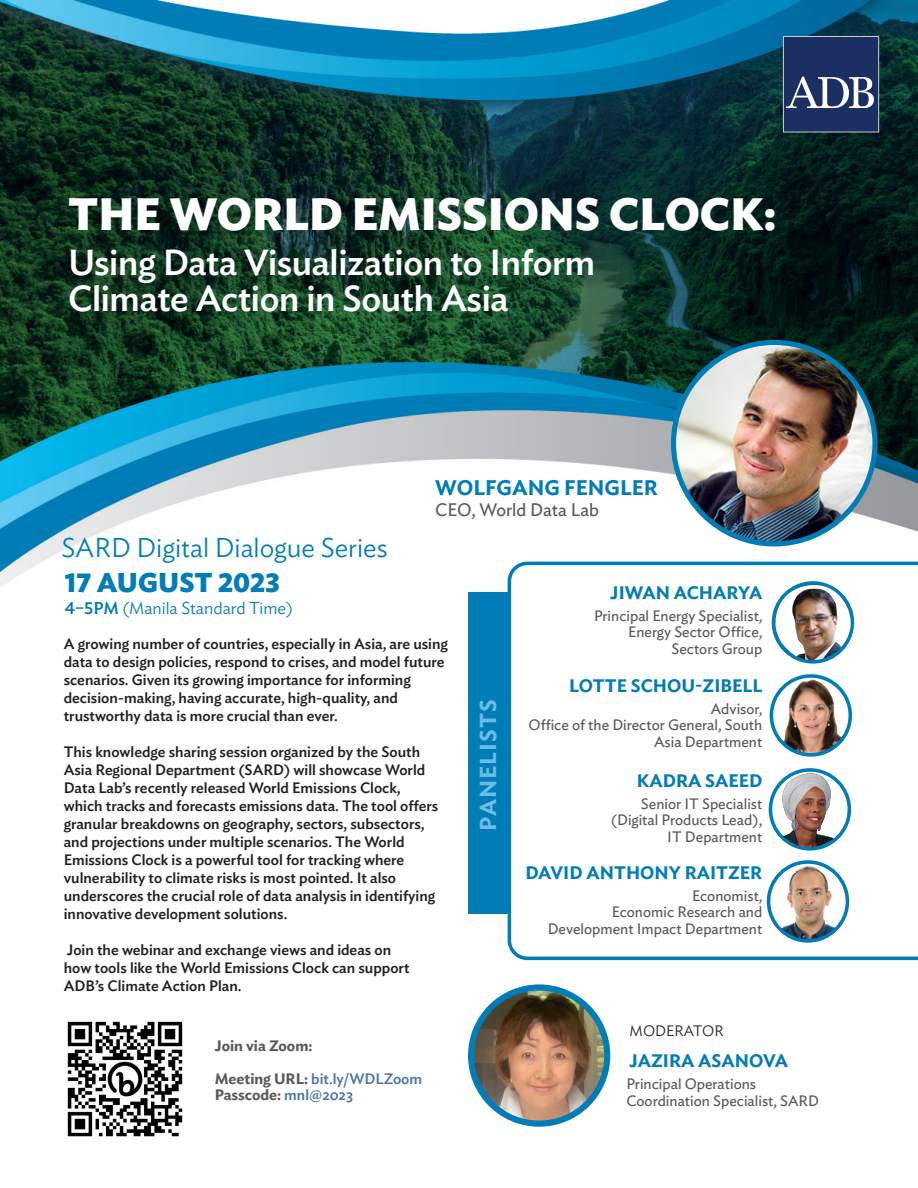
<style>
.page{position:relative;width:918px;height:1188px;background:#fff}
.page>*{position:absolute;margin:0;border:0;box-sizing:border-box;transform-origin:0 0}
.t1{font:700 45px "Ideal Sans";color:#fff}
.t2{font:500 36px/36px "Ideal Sans";letter-spacing:-.01em;color:#fff}
.t3{font:300 27px "Ideal Sans";color:#007cb6}
.t4{font:700 27px "Ideal Sans";color:#007cb6}
.t5{font:600 22.95px "Ideal Sans";letter-spacing:.05em;color:#6bbde5}
.t6{font:600 21px "Ideal Sans";color:#007cb6}
.t7{font:600 18px "Ideal Sans";color:#007cb6}
.t8{font:18px "Ideal Sans";color:#57585a}
.t9{font:300 17.1px "Ideal Sans";color:#007cb6}
.t10{font:500 15px/18px "Ideal Sans";color:#231f20}
.t11{font:15px/16.5px "Ideal Sans";color:#57585a;text-align:right}
.t12{font:600 15px "Ideal Sans";color:#57585a}
.t13{font:500 15px "Ideal Sans";color:#4d72ac}
.t14{font:300 15px "Ideal Sans";color:#231f20}
.s1{font-weight:500}
.s2{font-weight:600;color:#57585a}
.s3{font-weight:500;color:#4d72ac}
</style>
<div class="page">
<img style="left:0;top:0;width:918px;height:587px">
<svg style="left:506px;top:560px;width:412px;height:401px"></svg>
<svg style="left:783px;top:36px;width:96px;height:96px;background:#384975"></svg>
<img style="left:771px;top:676px;width:79px;height:79px;border-radius:39px">
<div style="left:770px;top:674px;width:82px;height:83px;border:4px solid #007cb6;border-radius:50%"></div>
<svg style="left:770px;top:770px;width:79px;height:79px"></svg>
<div style="left:769px;top:768px;width:82px;height:83px;border:4px solid #007cb6;border-radius:50%"></div>
<div style="left:468px;top:592px;width:40px;height:322px;background:#007cb6"></div>
<img style="left:471px;top:987px;width:136px;height:137px;border-radius:68px">
<div style="left:468px;top:984px;width:142px;height:143px;border:6px solid #007cb6;border-radius:50%"></div>
<div style="left:772px;top:581px;width:82px;height:83px;border:4px solid #007cb6;border-radius:50%"></div>
<img style="left:774px;top:581px;width:78px;height:76px">
<img style="left:673px;top:344px;width:200px;height:200px">
<div style="left:671px;top:340px;width:207px;height:206px;border:5px solid #007cb6;border-radius:50%"></div>
<img style="left:67px;top:1021px;width:116px;height:116px">
<img style="left:769px;top:862px;width:78px;height:79px">
<div style="left:767px;top:860px;width:82px;height:83px;border:4px solid #007cb6;border-radius:50%"></div>
<img style="left:782px;top:773px;width:52px;height:75px">
<p class="t1" style="left:68px;top:179px;width:710px">THE WORLD EMISSIONS CLOCK:</p>
<p class="t2" style="left:68px;top:242px;width:529px">Using Data Visualization to Inform<br>Climate Action in South Asia</p>
<p class="t3" style="left:62px;top:527px;width:328px">SARD Digital Dialogue Series</p>
<p class="t6" style="left:435px;top:471px;width:224px">WOLFGANG FENGLER</p>
<p class="t8" style="left:435px;top:496px;width:165px">CEO, World Data Lab</p>
<p class="t4" style="left:65px;top:561px;width:216px">17 AUGUST 2023</p>
<p class="t9" style="left:65px;top:595px;width:229px"><span class="s1">4–5PM</span> (Manila Standard Time)</p>
<p class="t10" style="left:64px;top:634px;width:386px">A growing number of countries, especially in Asia, are using data to design policies, respond to crises, and model future scenarios. Given its growing importance for informing decision-making, having accurate, high-quality, and trustworthy data is more crucial than ever.</p>
<p class="t10" style="left:64px;top:742px;width:376px">This knowledge sharing session organized by the South Asia Regional Department (SARD) will showcase World Data Lab’s recently released World Emissions Clock, which tracks and forecasts emissions data. The tool offers granular breakdowns on geography, sectors, subsectors, and projections under multiple scenarios. The World Emissions Clock is a powerful tool for tracking where vulnerability to climate risks is most pointed. It also underscores the crucial role of data analysis in identifying innovative development solutions.</p>
<p class="t10" style="left:64px;top:940px;width:347px">Join the webinar and exchange views and ideas on how tools like the World Emissions Clock can support<br>ADB’s Climate Action Plan.</p>
<p class="t12" style="left:215px;top:1034px;width:99px">Join via Zoom:</p>
<p class="t13" style="left:215px;top:1067px;width:209px"><span class="s2">Meeting URL:</span> bit.ly/WDLZoom</p>
<p class="t12" style="left:215px;top:1083px;width:140px">Passcode: <span class="s3">mnl@2023</span></p>
<p class="t5" style="left:470px;top:831px;width:133px;rotate:-90deg">PANELISTS</p>
<p class="t7" style="left:610px;top:579px;width:154px">JIWAN ACHARYA</p>
<p class="t11" style="left:594px;top:606px;width:170px">Principal Energy Specialist,<br>Energy Sector Office,<br>Sectors Group</p>
<p class="t7" style="left:569px;top:672px;width:195px">LOTTE SCHOU-ZIBELL</p>
<p class="t11" style="left:529px;top:699px;width:235px">Advisor,<br>Office of the Director General, South<br>Asia Department</p>
<p class="t7" style="left:637px;top:767px;width:127px">KADRA SAEED</p>
<p class="t11" style="left:611px;top:794px;width:153px">Senior IT Specialist (Digital Products Lead),<br>IT Department</p>
<p class="t7" style="left:525px;top:859px;width:238px">DAVID ANTHONY RAITZER</p>
<p class="t11" style="left:692px;top:886px;width:72px">Economist,</p>
<p class="t11" style="left:548px;top:903px;width:216px">Economic Research and<br>Development Impact Department</p>
<p class="t14" style="left:630px;top:1019px;width:96px">MODERATOR</p>
<p class="t7" style="left:630px;top:1047px;width:160px">JAZIRA ASANOVA</p>
<p class="t11" style="left:626px;top:1074px;width:194px;text-align:left">Principal Operations<br>Coordination Specialist, SARD</p>
</div>
